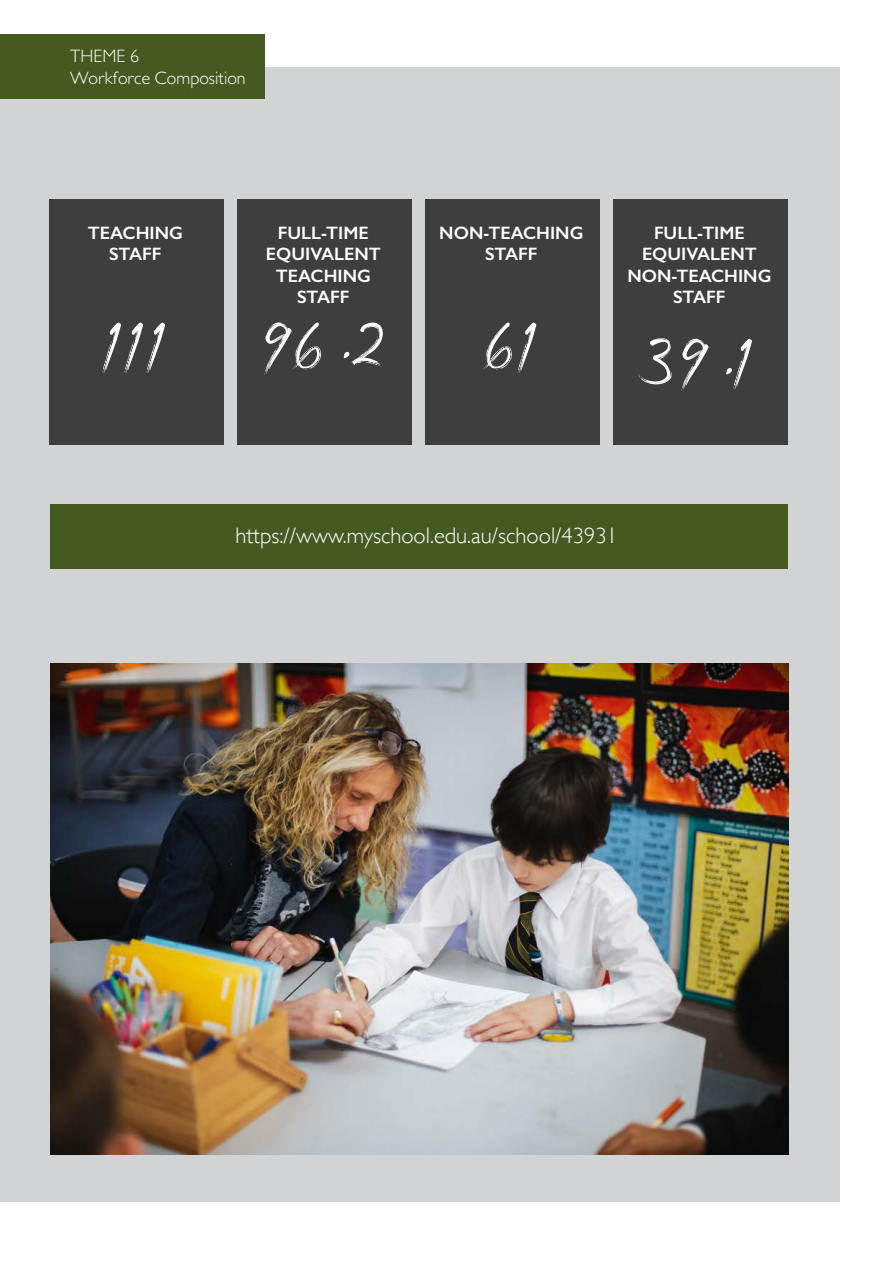
<style>
.page{position:relative;width:893px;height:1263px;background:#fff}
.page>*{position:absolute;margin:0;border:0;box-sizing:border-box;transform-origin:0 0}
.t1{font:82.5px "Julietta Messie Demo";color:#fff}
.t2{font:300 22.5px "Gill Sans";color:#fff}
.t3{font:600 18px/21.6px "Gill Sans";color:#fff;text-align:center}
.t4{font:300 18px "Gill Sans";color:#fff}
</style>
<div class="page">
<div style="left:0;top:67px;width:839px;height:1135px;background:#d2d3d5"></div>
<div style="left:0;top:34px;width:265px;height:65px;background:#455a20"></div>
<div style="left:49px;top:199px;width:175px;height:246px;background:#3e3e3f"></div>
<div style="left:237px;top:199px;width:175px;height:246px;background:#3e3e3f"></div>
<div style="left:425px;top:199px;width:175px;height:246px;background:#3e3e3f"></div>
<div style="left:613px;top:199px;width:175px;height:246px;background:#3e3e3f"></div>
<img style="left:51px;top:663px;width:737px;height:492px">
<div style="left:51px;top:504px;width:737px;height:65px;background:#455a20"></div>
<p class="t4" style="left:70px;top:45px;width:70px">THEME 6</p>
<p class="t4" style="left:70px;top:67px;width:177px">Workforce Composition</p>
<p class="t3" style="left:88px;top:221px;width:96px">TEACHING</p>
<p class="t3" style="left:109px;top:243px;width:54px">STAFF</p>
<p class="t1" style="left:102px;top:282px;width:68px">111</p>
<p class="t3" style="left:266px;top:221px;width:116px">FULL-TIME<br>EQUIVALENT</p>
<p class="t3" style="left:276px;top:265px;width:96px">TEACHING</p>
<p class="t3" style="left:297px;top:286px;width:54px">STAFF</p>
<p class="t1" style="left:259px;top:282px;width:130px">96.2</p>
<p class="t3" style="left:439px;top:221px;width:146px">NON-TEACHING</p>
<p class="t3" style="left:485px;top:243px;width:54px">STAFF</p>
<p class="t1" style="left:483px;top:282px;width:58px">61</p>
<p class="t3" style="left:642px;top:221px;width:116px">FULL-TIME<br>EQUIVALENT</p>
<p class="t3" style="left:627px;top:265px;width:146px">NON-TEACHING</p>
<p class="t3" style="left:673px;top:286px;width:54px">STAFF</p>
<p class="t1" style="left:644px;top:298px;width:113px">39.1</p>
<p class="t2" style="left:235px;top:518px;width:384px">https://www.myschool.edu.au/school/43931</p>
</div>
